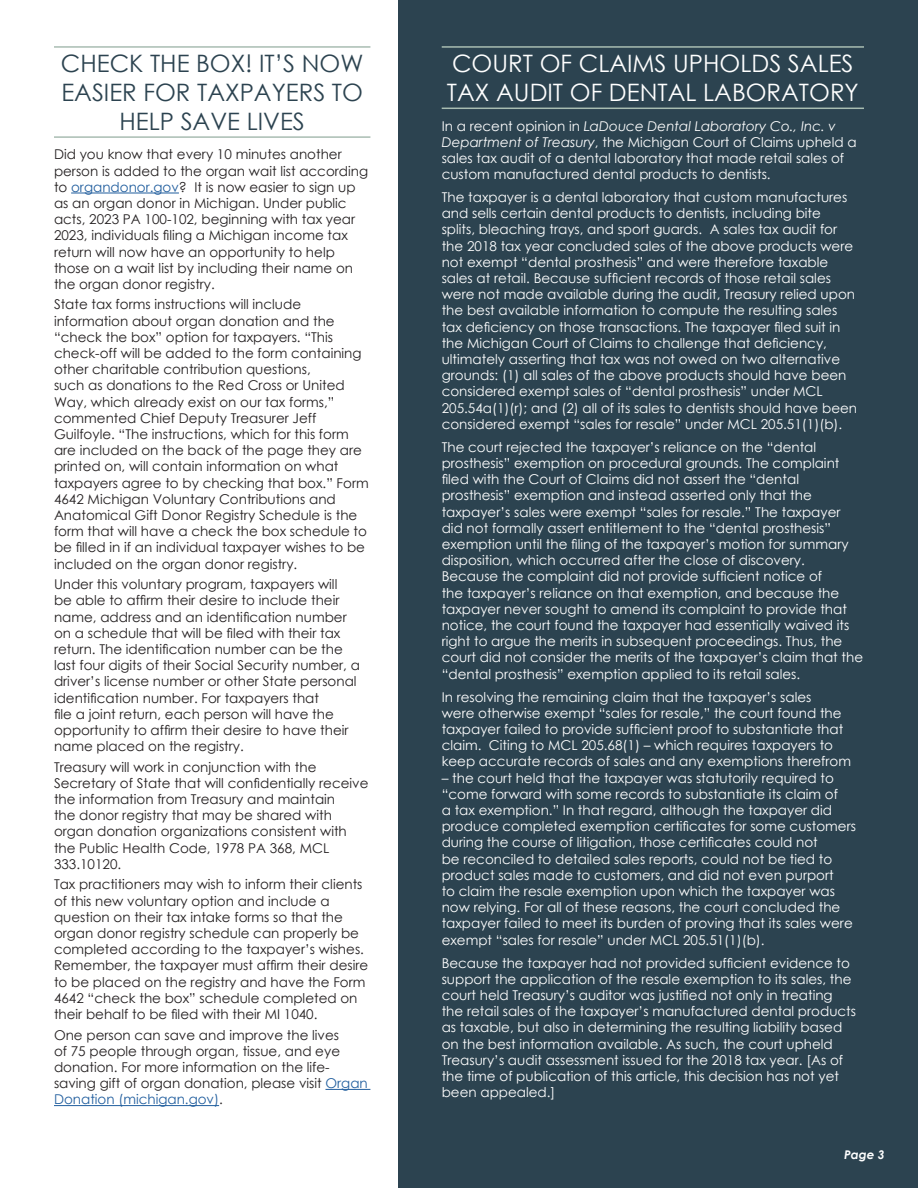
<style>
.page{position:relative;width:918px;height:1188px;background:#fff}
.page>*{position:absolute;margin:0;border:0;box-sizing:border-box;transform-origin:0 0}
.t1{font:24px/28.8px "Century Gothic";color:#2c4350;text-align:center}
.t2{font:24px/28.8px "Century Gothic";color:#fff}
.t3{font:13.5px/16.2px "Century Gothic";color:#fff}
.t4{font:13.5px/16.2px "Century Gothic";color:#231f20}
.t5{font:italic 700 12px "Century Gothic";color:#fff}
.s1{color:#215e9e}
.s2{font-style:italic}
</style>
<div class="page">
<div style="left:399px;top:0;width:519px;height:1188px;background:#2c4350"></div>
<hr style="left:54px;top:46px;width:316px;height:2px;background:#a9bdb2">
<hr style="left:54px;top:136px;width:316px;height:2px;background:#a9bdb2">
<hr style="left:71px;top:193px;width:108px;height:1px;background:#215e9e">
<hr style="left:325px;top:1089px;width:45px;height:1px;background:#215e9e">
<hr style="left:54px;top:1105px;width:165px;height:1px;background:#215e9e">
<hr style="left:442px;top:46px;width:422px;height:2px;background:#a9bdb2">
<hr style="left:442px;top:108px;width:422px;height:1px;background:#a9bdb2">
<h1 class="t1" style="left:61px;top:49px;width:304px">CHECK THE BOX! IT’S NOW<br>EASIER FOR TAXPAYERS TO<br>HELP SAVE LIVES</h1>
<p class="t4" style="left:54px;top:146px;width:316px">Did you know that every 10 minutes another person is added to the organ wait list according to <span class="s1">organdonor.gov</span>? It is now easier to sign up as an organ donor in Michigan. Under public acts, 2023 PA 100-102, beginning with tax year 2023, individuals filing a Michigan income tax return will now have an opportunity to help those on a wait list by including their name on the organ donor registry.</p>
<p class="t4" style="left:54px;top:296px;width:316px">State tax forms instructions will include information about organ donation and the “check the box” option for taxpayers. “This check-off will be added to the form containing other charitable contribution questions,<br>such as donations to the Red Cross or United Way, which already exist on our tax forms,” commented Chief Deputy Treasurer Jeff Guilfoyle. “The instructions, which for this form are included on the back of the page they are printed on, will contain information on what taxpayers agree to by checking that box.” Form 4642 Michigan Voluntary Contributions and Anatomical Gift Donor Registry Schedule is the form that will have a check the box schedule to be filled in if an individual taxpayer wishes to be included on the organ donor registry.</p>
<p class="t4" style="left:54px;top:576px;width:308px">Under this voluntary program, taxpayers will<br>be able to affirm their desire to include their name, address and an identification number on a schedule that will be filed with their tax return. The identification number can be the last four digits of their Social Security number, a driver’s license number or other State personal identification number. For taxpayers that<br>file a joint return, each person will have the opportunity to affirm their desire to have their name placed on the registry.</p>
<p class="t4" style="left:54px;top:758px;width:316px">Treasury will work in conjunction with the Secretary of State that will confidentially receive the information from Treasury and maintain<br>the donor registry that may be shared with organ donation organizations consistent with the Public Health Code, 1978 PA 368, MCL 333.10120.</p>
<p class="t4" style="left:54px;top:876px;width:316px">Tax practitioners may wish to inform their clients of this new voluntary option and include a question on their tax intake forms so that the organ donor registry schedule can properly be completed according to the taxpayer’s wishes.<br>Remember, the taxpayer must affirm their desire to be placed on the registry and have the Form 4642 “check the box” schedule completed on their behalf to be filed with their MI 1040.</p>
<p class="t4" style="left:54px;top:1026px;width:315px">One person can save and improve the lives<br>of 75 people through organ, tissue, and eye donation. For more information on the life&shy;saving gift of organ donation, please visit <span class="s1">Organ Donation (michigan.gov)</span>.</p>
<h1 class="t2" style="left:447px;top:49px;width:413px">COURT OF CLAIMS UPHOLDS SALES<br>TAX AUDIT OF DENTAL LABORATORY</h1>
<p class="t3" style="left:442px;top:117px;width:416px">In a recent opinion in <span class="s2">LaDouce Dental Laboratory Co., Inc. v Department of Treasury</span>, the Michigan Court of Claims upheld a sales tax audit of a dental laboratory that made retail sales of custom manufactured dental products to dentists.</p>
<p class="t3" style="left:442px;top:189px;width:417px">The taxpayer is a dental laboratory that custom manufactures and sells certain dental products to dentists, including bite splits, bleaching trays, and sport guards. A sales tax audit for the 2018 tax year concluded sales of the above products were not exempt “dental prosthesis” and were therefore taxable sales at retail. Because sufficient records of those retail sales were not made available during the audit, Treasury relied upon the best available information to compute the resulting sales tax deficiency on those transactions. The taxpayer filed suit in the Michigan Court of Claims to challenge that deficiency, ultimately asserting that tax was not owed on two alternative grounds: (1) all sales of the above products should have been considered exempt sales of “dental prosthesis” under MCL 205.54a(1)(r); and (2) all of its sales to dentists should have been considered exempt “sales for resale” under MCL 205.51(1)(b).</p>
<p class="t3" style="left:442px;top:439px;width:423px">The court rejected the taxpayer’s reliance on the “dental prosthesis” exemption on procedural grounds. The complaint filed with the Court of Claims did not assert the “dental prosthesis” exemption and instead asserted only that the taxpayer’s sales were exempt “sales for resale.” The taxpayer did not formally assert entitlement to the “dental prosthesis” exemption until the filing of the taxpayer’s motion for summary disposition, which occurred after the close of discovery.<br>Because the complaint did not provide sufficient notice of<br>the taxpayer’s reliance on that exemption, and because the taxpayer never sought to amend its complaint to provide that notice, the court found the taxpayer had essentially waived its right to argue the merits in subsequent proceedings. Thus, the court did not consider the merits of the taxpayer’s claim that the “dental prosthesis” exemption applied to its retail sales.</p>
<p class="t3" style="left:442px;top:688px;width:411px">In resolving the remaining claim that the taxpayer’s sales<br>were otherwise exempt “sales for resale,” the court found the taxpayer failed to provide sufficient proof to substantiate that claim. Citing to MCL 205.68(1) – which requires taxpayers to keep accurate records of sales and any exemptions therefrom</p>
<p class="t3" style="left:442px;top:769px;width:416px">– the court held that the taxpayer was statutorily required to “come forward with some records to substantiate its claim of<br>a tax exemption.” In that regard, although the taxpayer did produce completed exemption certificates for some customers during the course of litigation, those certificates could not<br>be reconciled to detailed sales reports, could not be tied to product sales made to customers, and did not even purport<br>to claim the resale exemption upon which the taxpayer was now relying. For all of these reasons, the court concluded the taxpayer failed to meet its burden of proving that its sales were exempt “sales for resale” under MCL 205.51(1)(b).</p>
<p class="t3" style="left:442px;top:954px;width:416px">Because the taxpayer had not provided sufficient evidence to support the application of the resale exemption to its sales, the court held Treasury’s auditor was justified not only in treating the retail sales of the taxpayer’s manufactured dental products as taxable, but also in determining the resulting liability based on the best information available. As such, the court upheld Treasury’s audit assessment issued for the 2018 tax year. [As of the time of publication of this article, this decision has not yet been appealed.]</p>
<p class="t5" style="left:844px;top:1146px;width:42px">Page 3</p>
</div>
